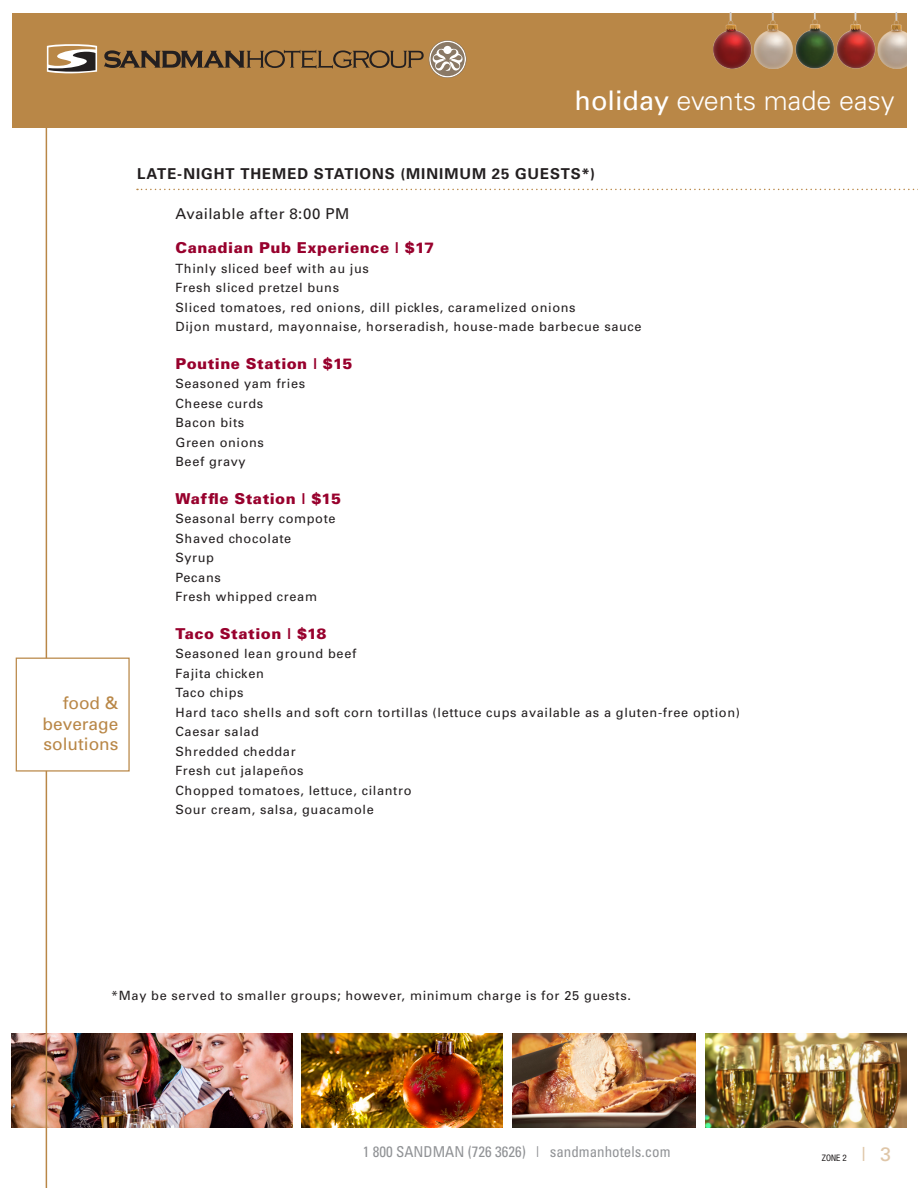
<style>
.page{position:relative;width:918px;height:1188px;background:#fff}
.page>*{position:absolute;margin:0;border:0;box-sizing:border-box;transform-origin:0 0}
.t1{font:300 27px "Univers";color:#fff}
.quote{font:17.25px/20.7px "Univers";color:#b98747;text-align:justify}
.menu_discrip_part2{font:900 15px "Univers";letter-spacing:.035em;color:#98012d}
.menu_discrip_part2-2{font:700 15px "Univers";letter-spacing:.06em;color:#231f20}
.t2{font:condensed 15px "Univers";color:#919396}
.menu_discrip_part2-3{font:15px "Univers";letter-spacing:.03em;color:#231f20}
.menu_discrip_part2-4{font:12.75px/19.5px "Univers";letter-spacing:.05em;color:#231f20}
.t3{font:condensed 9px "Helvetica Neue";color:#231f20}
.s1{font-weight:400}
.s2{font-family:"Univers";font-stretch:normal;font-size:19.5px;color:#dfc6a8}
</style>
<div class="page">
<img style="left:705px;top:1033px;width:201px;height:95px">
<img style="left:301px;top:1033px;width:202px;height:95px">
<img style="left:12px;top:1033px;width:280px;height:95px">
<img style="left:512px;top:1033px;width:184px;height:95px">
<hr style="left:46px;top:113px;width:1px;height:1075px;background:#b98747">
<div style="left:16px;top:658px;width:114px;height:114px;background:#fff;border:1px solid #b98747"></div>
<div style="left:12px;top:13px;width:895px;height:114px;background:#b98747"></div>
<svg style="left:104px;top:40px;width:363px;height:38px"></svg>
<svg style="left:47px;top:44px;width:50px;height:29px"></svg>
<img style="left:714px;top:13px;width:193px;height:56px">
<svg style="left:137px;top:189px;width:781px;height:1px"></svg>
<h1 class="t1" style="left:575px;top:85px;width:321px"><span class="s1">holiday</span> events made easy</h1>
<p class="menu_discrip_part2-2" style="left:137px;top:164px;width:460px">LATE-NIGHT THEMED STATIONS (MINIMUM 25 GUESTS*)</p>
<p class="quote" style="left:43px;top:692px;width:77px;text-indent:20px">food &amp; beverage solutions</p>
<p class="menu_discrip_part2-3" style="left:176px;top:205px;width:175px">Available after 8:00 PM</p>
<p class="menu_discrip_part2" style="left:176px;top:239px;width:260px">Canadian Pub Experience | $17</p>
<p class="menu_discrip_part2-4" style="left:176px;top:258px;width:195px">Thinly sliced beef with au jus</p>
<p class="menu_discrip_part2-4" style="left:176px;top:278px;width:165px">Fresh sliced pretzel buns</p>
<p class="menu_discrip_part2-4" style="left:176px;top:297px;width:468px">Sliced tomatoes, red onions, dill pickles, caramelized onions<br>Dijon mustard, mayonnaise, horseradish, house-made barbecue sauce</p>
<p class="menu_discrip_part2" style="left:176px;top:354px;width:179px">Poutine Station | $15</p>
<p class="menu_discrip_part2-4" style="left:176px;top:374px;width:131px">Seasoned yam fries</p>
<p class="menu_discrip_part2-4" style="left:176px;top:393px;width:89px">Cheese curds</p>
<p class="menu_discrip_part2-4" style="left:176px;top:413px;width:70px">Bacon bits</p>
<p class="menu_discrip_part2-4" style="left:176px;top:432px;width:90px">Green onions</p>
<p class="menu_discrip_part2-4" style="left:176px;top:452px;width:72px">Beef gravy</p>
<p class="menu_discrip_part2" style="left:176px;top:489px;width:167px">Waffle Station | $15</p>
<p class="menu_discrip_part2-4" style="left:176px;top:509px;width:162px">Seasonal berry compote</p>
<p class="menu_discrip_part2-4" style="left:176px;top:528px;width:117px">Shaved chocolate</p>
<p class="menu_discrip_part2-4" style="left:176px;top:548px;width:40px">Syrup</p>
<p class="menu_discrip_part2-4" style="left:176px;top:567px;width:47px">Pecans</p>
<p class="menu_discrip_part2-4" style="left:176px;top:587px;width:143px">Fresh whipped cream</p>
<p class="menu_discrip_part2" style="left:176px;top:624px;width:153px">Taco Station | $18</p>
<p class="menu_discrip_part2-4" style="left:176px;top:644px;width:182px">Seasoned lean ground beef</p>
<p class="menu_discrip_part2-4" style="left:176px;top:663px;width:90px">Fajita chicken</p>
<p class="menu_discrip_part2-4" style="left:176px;top:683px;width:70px">Taco chips</p>
<p class="menu_discrip_part2-4" style="left:176px;top:702px;width:566px">Hard taco shells and soft corn tortillas (lettuce cups available as a gluten-free option)</p>
<p class="menu_discrip_part2-4" style="left:176px;top:722px;width:85px">Caesar salad</p>
<p class="menu_discrip_part2-4" style="left:176px;top:741px;width:122px">Shredded cheddar</p>
<p class="menu_discrip_part2-4" style="left:176px;top:761px;width:130px">Fresh cut jalapeños</p>
<p class="menu_discrip_part2-4" style="left:176px;top:780px;width:238px">Chopped tomatoes, lettuce, cilantro</p>
<p class="menu_discrip_part2-4" style="left:176px;top:800px;width:200px">Sour cream, salsa, guacamole</p>
<p class="menu_discrip_part2-4" style="left:111px;top:986px;width:521px">*May be served to smaller groups; however, minimum charge is for 25 guests.</p>
<p class="t2" style="left:363px;top:1142px;width:309px">1 800 SANDMAN (726 3626) | sandmanhotels.com</p>
<p class="t3" style="left:822px;top:1152px;width:71px">ZONE 2 <span class="s2">| 3</span></p>
</div>
